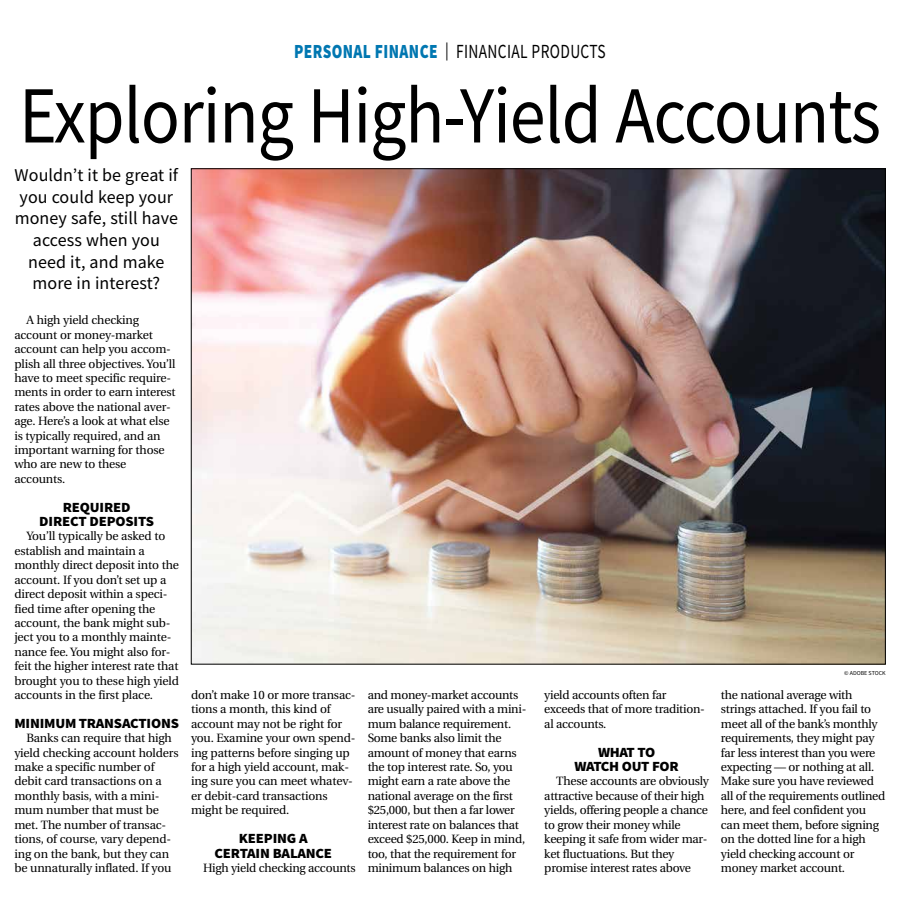
<style>
.page{position:relative;width:900px;height:908px;background:#fff}
.page>*{position:absolute;margin:0;border:0;box-sizing:border-box;transform-origin:0 0}
.t1{font:81px "Source Sans Pro";letter-spacing:-.015em;color:#000;scale:.89 1}
.t2{font:20px "Source Sans Pro";letter-spacing:.025em;color:#000;scale:.77 1}
.t3{font:18px/21.6px "Source Sans Pro";letter-spacing:.005em;color:#000;text-align:center}
.t4{font:900 14px/14.4px "Source Sans Pro";letter-spacing:-.015em;color:#000;text-align:center;scale:1.05 1}
.t5{font:12px/14.4px "Utopia";letter-spacing:-.02em;color:#000}
.t6{font:6px "Source Sans Pro";color:#000}
.s1{font-weight:900;color:#0077b1}
.s2{font-size:18px}
</style>
<div class="page">
<img style="left:193px;top:170px;width:691px;height:492px">
<h2 class="t2" style="left:294px;top:39px;width:406px"><span class="s1">PERSONAL FINANCE</span> <span class="s2">|</span> FINANCIAL PRODUCTS</h2>
<h1 class="t1" style="left:19px;top:64px;width:970px">Exploring High-Yield Accounts</h1>
<h3 class="t3" style="left:15px;top:164px;width:165px">Wouldn’t it be great if you could keep your money safe, still have access when you need it, and make more in interest?</h3>
<p class="t5" style="left:14px;top:313px;width:163px;text-indent:12px">A high yield checking account or money-market account can help you accom&shy;plish all three objectives. You’ll have to meet specific require&shy;ments in order to earn interest rates above the national aver&shy;age. Here’s a look at what else is typically required, and an important warning for those who are new to these accounts.</p>
<p class="t4" style="left:39px;top:499px;width:111px">REQUIRED<br>DIRECT DEPOSITS</p>
<p class="t5" style="left:14px;top:529px;width:166px;text-indent:12px">You’ll typically be asked to establish and maintain a monthly direct deposit into the account. If you don’t set up a direct deposit within a speci&shy;fied time after opening the account, the bank might sub&shy;ject you to a monthly mainte&shy;nance fee. You might also for&shy;feit the higher interest rate that brought you to these high yield accounts in the first place.</p>
<p class="t4" style="left:14px;top:715px;width:158px">MINIMUM TRANSACTIONS</p>
<p class="t5" style="left:14px;top:731px;width:166px;text-indent:12px">Banks can require that high yield checking account holders make a specific number of debit card transactions on a monthly basis, with a mini&shy;mum number that must be met. The number of transac&shy;tions, of course, vary depend&shy;ing on the bank, but they can be unnaturally inflated. If you</p>
<p class="t5" style="left:191px;top:687px;width:166px">don’t make 10 or more transac&shy;tions a month, this kind of account may not be right for you. Examine your own spend&shy;ing patterns before singing up for a high yield account, mak&shy;ing sure you can meet whatev&shy;er debit-card transactions might be required.</p>
<p class="t4" style="left:215px;top:830px;width:113px">KEEPING A<br>CERTAIN BALANCE</p>
<p class="t5" style="left:203px;top:860px;width:154px">High yield checking accounts</p>
<p class="t5" style="left:368px;top:687px;width:160px">and money-market accounts are usually paired with a mini&shy;mum balance requirement.<br>Some banks also limit the amount of money that earns the top interest rate. So, you might earn a rate above the national average on the first $25,000, but then a far lower interest rate on balances that exceed $25,000. Keep in mind, too, that the requirement for minimum balances on high</p>
<p class="t5" style="left:544px;top:687px;width:162px">yield accounts often far exceeds that of more tradition&shy;al accounts.</p>
<p class="t4" style="left:574px;top:744px;width:101px">WHAT TO<br>WATCH OUT FOR</p>
<p class="t5" style="left:544px;top:774px;width:166px;text-indent:12px">These accounts are obviously attractive because of their high yields, offering people a chance to grow their money while keeping it safe from wider mar&shy;ket fluctuations. But they promise interest rates above</p>
<p class="t6" style="left:844px;top:669px;width:43px">© ADOBE STOCK</p>
<p class="t5" style="left:721px;top:687px;width:166px">the national average with strings attached. If you fail to meet all of the bank’s monthly requirements, they might pay far less interest than you were expecting — or nothing at all.<br>Make sure you have reviewed all of the requirements outlined here, and feel confident you can meet them, before signing on the dotted line for a high yield checking account or money market account.</p>
</div>
